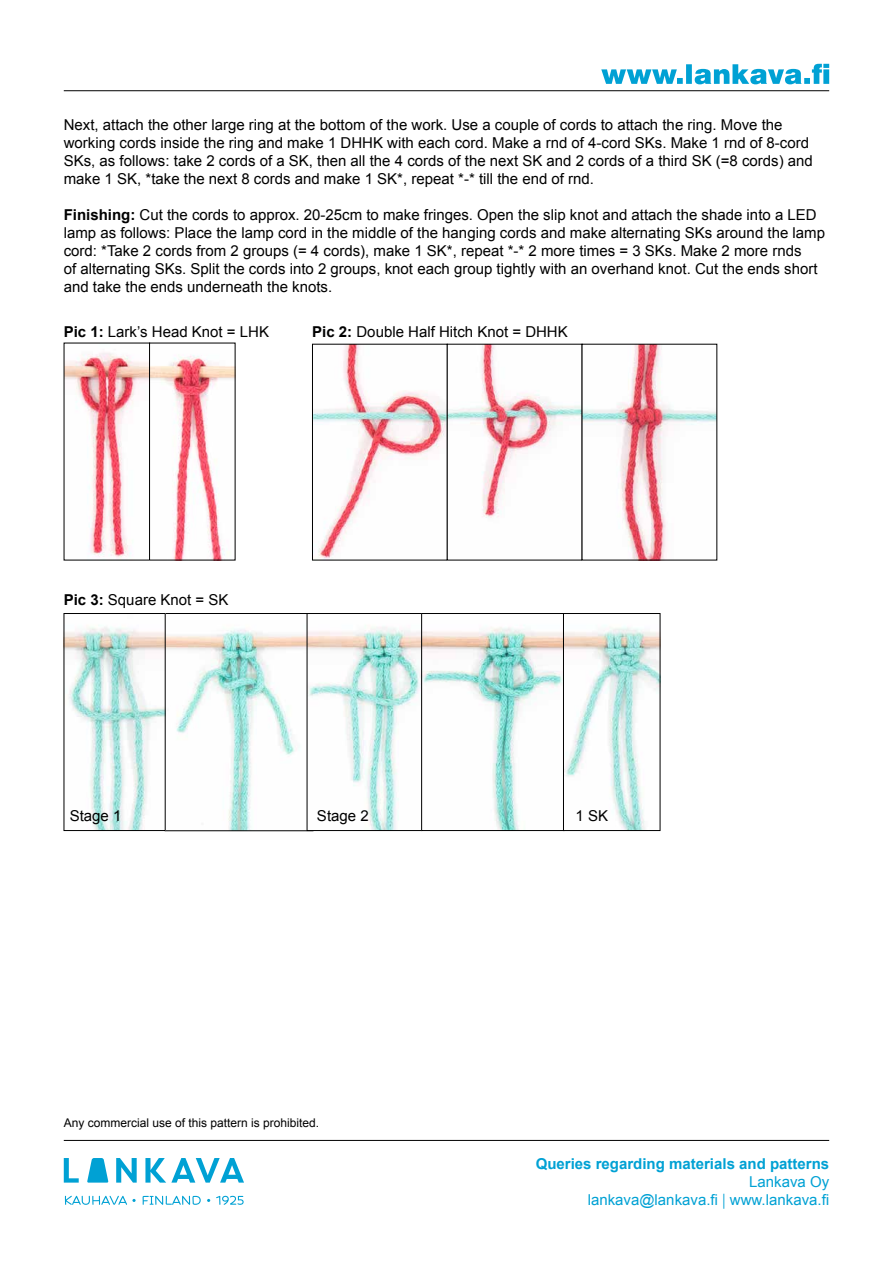
<style>
.page{position:relative;width:893px;height:1263px;background:#fff}
.page>*{position:absolute;margin:0;border:0;box-sizing:border-box;transform-origin:0 0}
.t1{font:15px/18px "Arial";color:#000}
.t2{font:15px/18px "Arial";color:#00a1d4;text-align:right}
.t3{font:700 15px "Arial";color:#00a1d4}
.t4{font:12px "Arial";color:#000}
.s1{font-weight:700}
.s2{font-family:"Source Sans Pro"}
</style>
<div class="page">
<svg style="left:64px;top:1158px;width:15px;height:24px"></svg>
<svg style="left:87px;top:1158px;width:21px;height:24px"></svg>
<svg style="left:116px;top:1158px;width:21px;height:24px"></svg>
<svg style="left:145px;top:1158px;width:99px;height:24px"></svg>
<svg style="left:65px;top:1196px;width:71px;height:9px"></svg>
<svg style="left:143px;top:1196px;width:58px;height:9px"></svg>
<svg style="left:216px;top:1196px;width:28px;height:9px"></svg>
<hr style="left:64px;top:90px;width:765px;height:1px;background:#000">
<hr style="left:64px;top:1140px;width:765px;height:1px;background:#000">
<svg style="left:601px;top:64px;width:228px;height:20px"></svg>
<img style="left:314px;top:346px;width:401px;height:212px">
<div style="left:312px;top:344px;width:135px;height:216px;border:1px solid #000"></div>
<div style="left:447px;top:344px;width:135px;height:216px;border:1px solid #000"></div>
<img style="left:66px;top:615px;width:241px;height:214px">
<div style="left:165px;top:613px;width:148px;height:218px;border:1px solid #000"></div>
<div style="left:64px;top:613px;width:101px;height:218px;border:1px solid #000"></div>
<img style="left:309px;top:615px;width:349px;height:214px">
<div style="left:307px;top:613px;width:115px;height:218px;border:1px solid #000"></div>
<div style="left:421px;top:613px;width:143px;height:218px;border:1px solid #000"></div>
<div style="left:563px;top:613px;width:97px;height:218px;border:1px solid #000"></div>
<img style="left:66px;top:352px;width:167px;height:206px">
<div style="left:149px;top:343px;width:86px;height:217px;border:1px solid #000"></div>
<p class="t1" style="left:64px;top:116px;width:751px">Next, attach the other large ring at the bottom of the work. Use a couple of cords to attach the ring. Move the working cords inside the ring and make 1 DHHK with each cord. Make a rnd of 4-cord SKs. Make 1 rnd of 8-cord SKs, as follows: take 2 cords of a SK, then all the 4 cords of the next SK and 2 cords of a third SK (=8 cords) and make 1 SK, *take the next 8 cords and make 1 SK*, repeat *-* till the end of rnd.</p>
<p class="t1" style="left:64px;top:206px;width:763px"><span class="s1">Finishing:</span> Cut the cords to approx. 20-25cm to make fringes. Open the slip knot and attach the shade into a LED lamp as follows: Place the lamp cord in the middle of the hanging cords and make alternating SKs around the lamp cord: *Take 2 cords from 2 groups (= 4 cords), make 1 SK*, repeat *-* 2 more times = 3 SKs. Make 2 more rnds<br>of alternating SKs. Split the cords into 2 groups, knot each group tightly with an overhand knot. Cut the ends short and take the ends underneath the knots.</p>
<p class="t1" style="left:64px;top:323px;width:207px"><span class="s1">Pic 1:</span> Lark’s Head Knot = LHK</p>
<p class="t1" style="left:312px;top:323px;width:257px"><span class="s1">Pic 2:</span> Double Half Hitch Knot = DHHK</p>
<p class="t1" style="left:64px;top:591px;width:166px"><span class="s1">Pic 3:</span> Square Knot = SK</p>
<p class="t1" style="left:70px;top:807px;width:53px">Stage 1</p>
<p class="t1" style="left:317px;top:807px;width:53px">Stage 2</p>
<p class="t1" style="left:576px;top:807px;width:34px">1 SK</p>
<p class="t4" style="left:64px;top:1115px;width:257px">Any commercial use of this pattern is prohibited.</p>
<p class="t3" style="left:536px;top:1153px;width:295px">Queries regarding materials and patterns</p>
<p class="t2" style="left:588px;top:1173px;width:243px">Lankava Oy<br>lankava@lankava.fi <span class="s2">|</span> www.lankava.fi</p>
</div>
